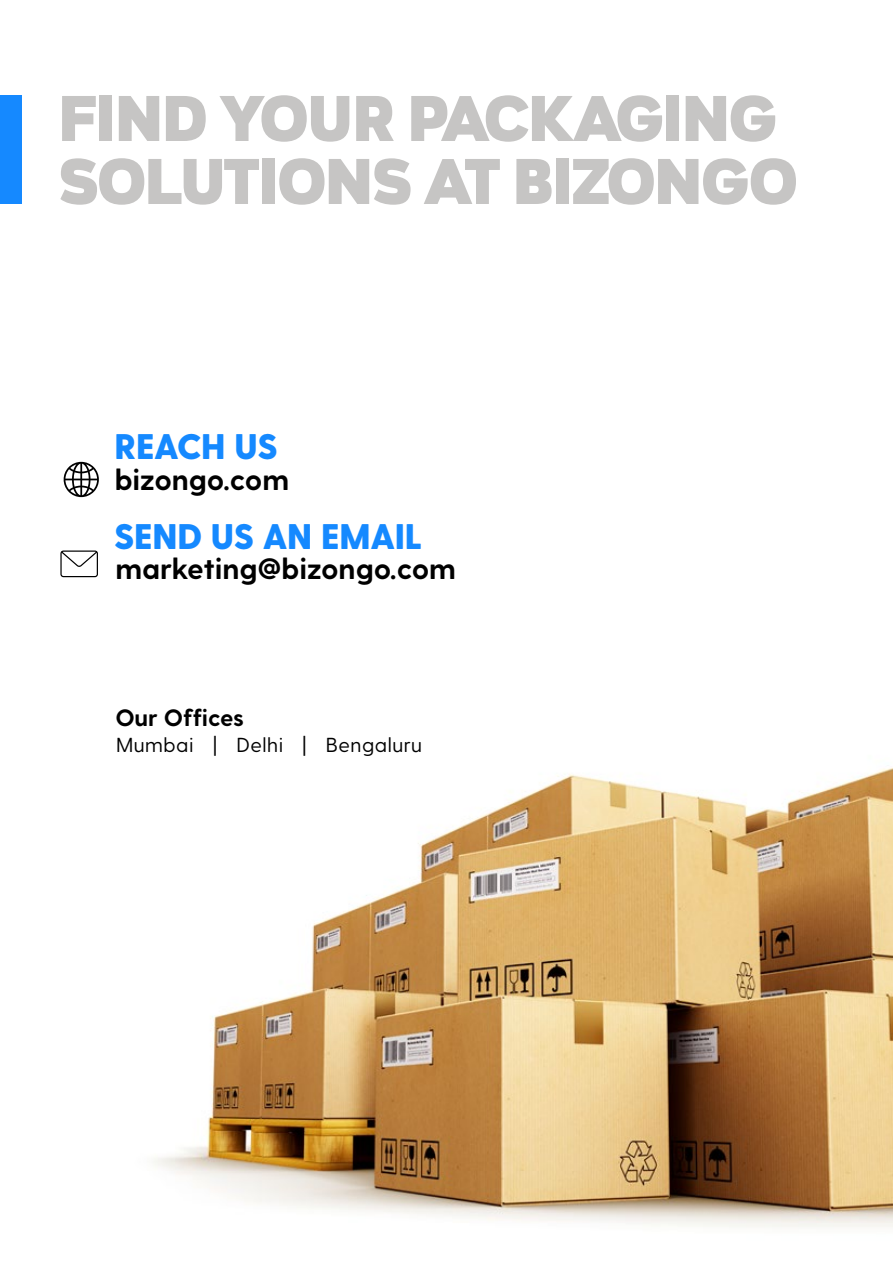
<style>
.page{position:relative;width:893px;height:1263px;background:#fff}
.page>*{position:absolute;margin:0;border:0;box-sizing:border-box;transform-origin:0 0}
.t1{font:61.5px/63px "Gretaros";letter-spacing:-.025em;color:#c6c5c4;scale:.94 1}
.t2{font:800 35.55px "Greycliff CF";letter-spacing:-.025em;color:#1589ff}
.t3{font:700 29.4px "Greycliff CF";letter-spacing:-.005em;color:#000}
.t4{font:700 23.7px "Greycliff CF";letter-spacing:-.01em;color:#000}
.t5{font:20.25px "Greycliff CF";letter-spacing:.025em;color:#000}
</style>
<div class="page">
<div style="left:0;top:95px;width:22px;height:108px;background:#1589ff"></div>
<img style="left:153px;top:767px;width:740px;height:460px">
<svg style="left:60px;top:550px;width:38px;height:27px"></svg>
<svg style="left:63px;top:462px;width:36px;height:35px"></svg>
<p class="t1" style="left:59px;top:89px;width:788px">FIND YOUR PACKAGING<br>SOLUTIONS AT BIZONGO</p>
<p class="t2" style="left:114px;top:425px;width:165px">REACH US</p>
<p class="t3" style="left:115px;top:462px;width:176px">bizongo.com</p>
<p class="t2" style="left:114px;top:515px;width:310px">SEND US AN EMAIL</p>
<p class="t3" style="left:115px;top:551px;width:342px">marketing@bizongo.com</p>
<p class="t4" style="left:115px;top:704px;width:130px">Our Offices</p>
<p class="t5" style="left:116px;top:732px;width:308px">Mumbai | Delhi | Bengaluru</p>
</div>
